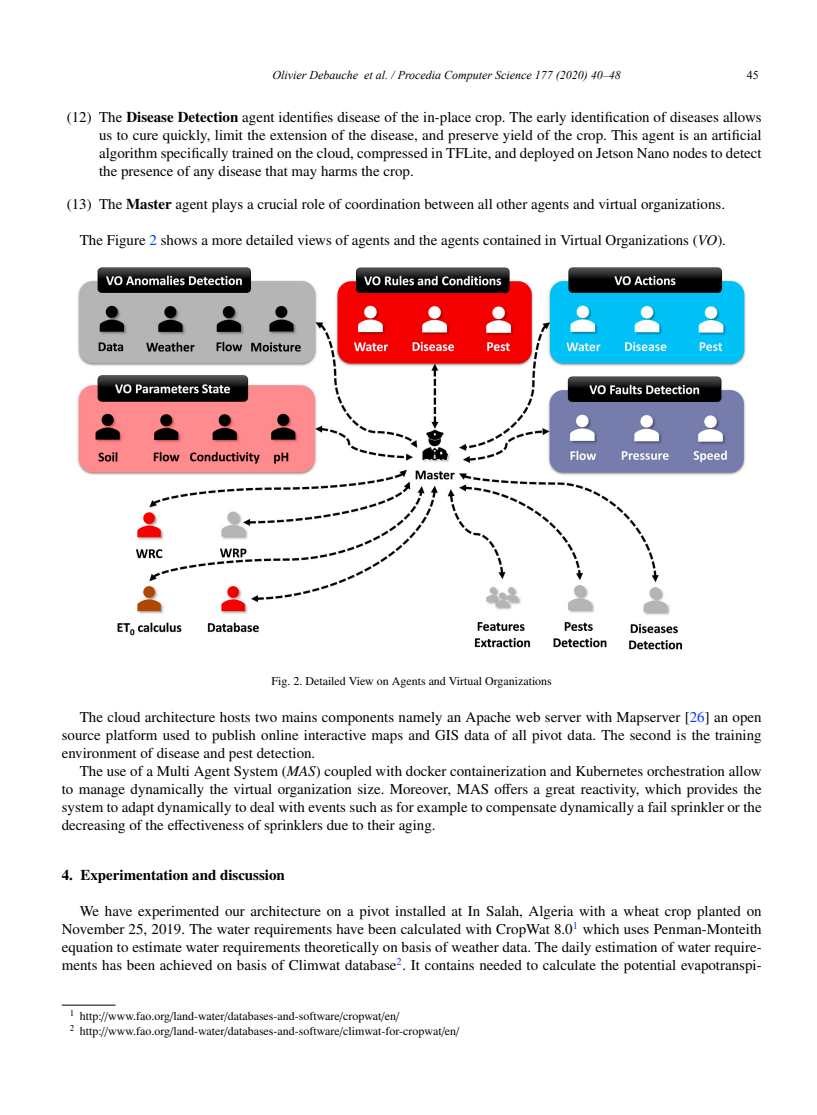
<style>
.page{position:relative;width:817px;height:1115px;background:#fff}
.page>*{position:absolute;margin:0;border:0;box-sizing:border-box;transform-origin:0 0}
.t1{font:15px/18px "Nimbus Rom No 9 L";color:#000;text-align:justify}
.t2{font:500 15px "Nimbus Rom No 9 L";color:#000}
.t3{font:12px/14.9px "Nimbus Rom No 9 L";color:#000}
.t4{font:italic 12px "Times New Roman";color:#000}
.t5{font:12px "Times New Roman";color:#000}
.s1{font-weight:500}
.s2{color:#0039ff}
.s3{font-style:italic}
.s4{font-family:"rtxr"}
</style>
<div class="page">
<img style="left:77px;top:268px;width:669px;height:382px">
<hr style="left:62px;top:1004px;width:54px;height:1px;background:#000">
<p class="t4" style="left:272px;top:66px;width:350px">Olivier Debauche et al. / Procedia Computer Science 177 (2020) 40–48</p>
<p class="t5" style="left:746px;top:66px;width:13px">45</p>
<p class="t1" style="left:99px;top:108px;width:664px;text-indent:-32px">(12) The <span class="s1">Disease Detection</span> agent identifies disease of the in-place crop. The early identification of diseases allows us to cure quickly, limit the extension of the disease, and preserve yield of the crop. This agent is an artificial algorithm specifically trained on the cloud, compressed in TFLite, and deployed on Jetson Nano nodes to detect the presence of any disease that may harms the crop.</p>
<p class="t1" style="left:67px;top:195px;width:659px">(13) The <span class="s1">Master</span> agent plays a crucial role of coordination between all other agents and virtual organizations.</p>
<p class="t1" style="left:80px;top:231px;width:647px">The Figure <span class="s2">2</span> shows a more detailed views of agents and the agents contained in Virtual Organizations (<span class="s3">VO</span>).</p>
<p class="t3" style="left:271px;top:673px;width:282px">Fig. 2. Detailed View on Agents and Virtual Organizations</p>
<p class="t1" style="left:62px;top:708px;width:701px;text-indent:18px">The cloud architecture hosts two mains components namely an Apache web server with Mapserver [<span class="s2">26</span>] an open source platform used to publish online interactive maps and GIS data of all pivot data. The second is the training environment of disease and pest detection.</p>
<p class="t1" style="left:62px;top:762px;width:701px;text-indent:18px">The use of a Multi Agent System (<span class="s3">MAS</span>) coupled with docker containerization and Kubernetes orchestration allow to manage dynamically the virtual organization size. Moreover, MAS o<span class="s4">ff</span>ers a great reactivity, which provides the system to adapt dynamically to deal with events such as for example to compensate dynamically a fail sprinkler or the decreasing of the e<span class="s4">ff</span>ectiveness of sprinklers due to their aging.</p>
<p class="t2" style="left:62px;top:865px;width:224px">4. Experimentation and discussion</p>
<p class="t1" style="left:62px;top:902px;width:701px;text-indent:18px">We have experimented our architecture on a pivot installed at In Salah, Algeria with a wheat crop planted on November 25, 2019. The water requirements have been calculated with CropWat 8.0<sup>1</sup> which uses Penman-Monteith equation to estimate water requirements theoretically on basis of weather data. The daily estimation of water require&shy;ments has been achieved on basis of Climwat database<sup>2</sup>. It contains needed to calculate the potential evapotranspi-</p>
<p class="t3" style="left:70px;top:1008px;width:391px"><sup>1</sup> http:<span class="s4">//</span>www.fao.org<span class="s4">/</span>land-water<span class="s4">/</span>databases-and-software<span class="s4">/</span>cropwat<span class="s4">/</span>en<span class="s4">/<br></span><sup>2</sup> http:<span class="s4">//</span>www.fao.org<span class="s4">/</span>land-water<span class="s4">/</span>databases-and-software<span class="s4">/</span>climwat-for-cropwat<span class="s4">/</span>en<span class="s4">/</span></p>
</div>
